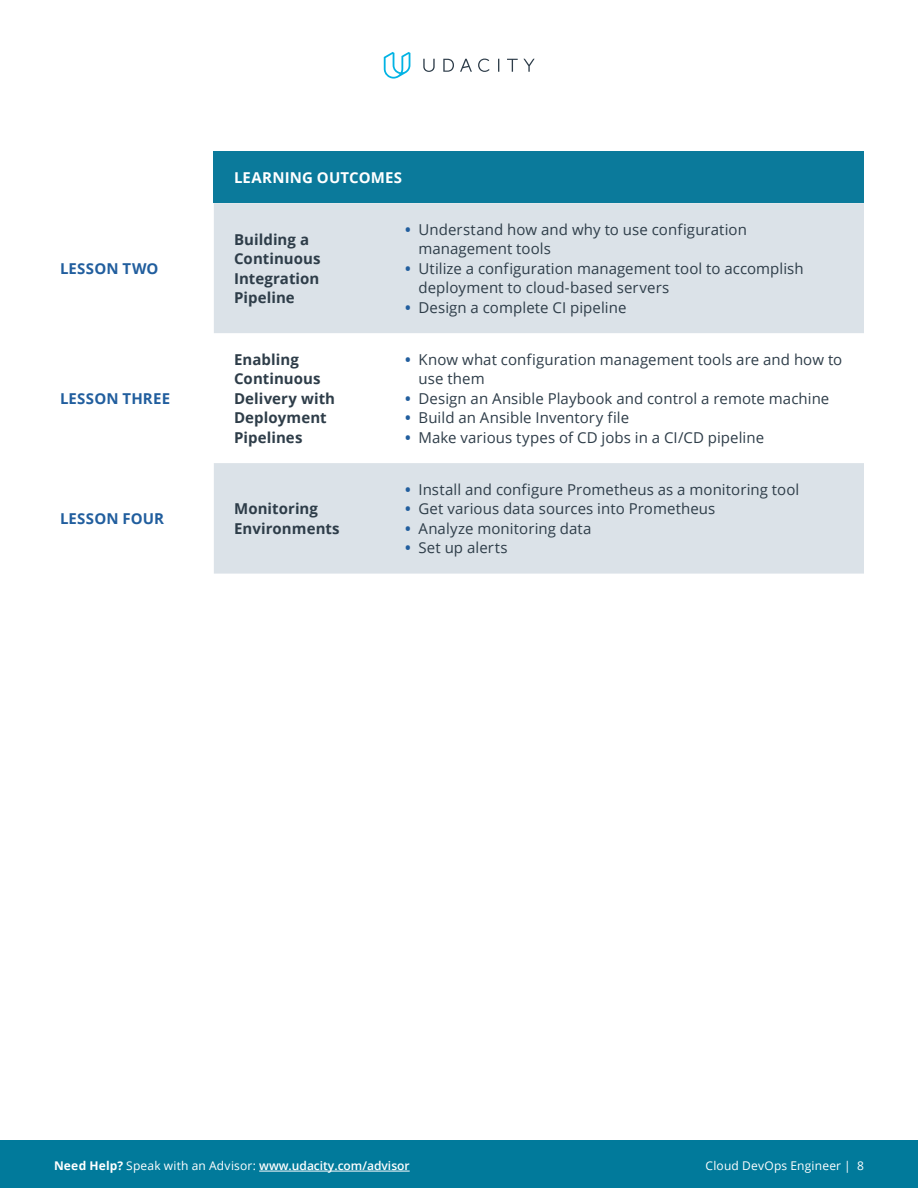
<style>
.page{position:relative;width:918px;height:1188px;background:#fff}
.page>*{position:absolute;margin:0;border:0;box-sizing:border-box;transform-origin:0 0}
.t1{font:15px/19.5px "Open Sans";letter-spacing:.005em;color:#2e3d49}
.t2{font:700 15px/19.5px "Open Sans";letter-spacing:.005em;color:#2e3d49}
.t3{font:700 15px "Open Sans";letter-spacing:.015em;color:#215e9e}
.t4{font:700 15px "Open Sans";letter-spacing:.005em;color:#fff}
.t5{font:600 12px "Open Sans";color:#fff}
.t6{font:12px "Open Sans";letter-spacing:.015em;color:#fff}
.s1{font-weight:700;color:#215e9e}
.s2{font-weight:700}
.s3{font-weight:400}
</style>
<div class="page">
<div style="left:0;top:1140px;width:918px;height:48px;background:#017a9b"></div>
<hr style="left:259px;top:1171px;width:151px;height:1px;background:#fff">
<svg style="left:384px;top:52px;width:26px;height:27px"></svg>
<svg style="left:423px;top:59px;width:112px;height:13px"></svg>
<div style="left:214px;top:151px;width:650px;height:52px;background:#0b7a9b"></div>
<svg style="left:214px;top:203px;width:650px;height:371px;fill:#dbe2e8"></svg>
<p class="t3" style="left:60px;top:258px;width:100px">LESSON TWO</p>
<p class="t3" style="left:60px;top:388px;width:112px">LESSON THREE</p>
<p class="t4" style="left:234px;top:167px;width:169px">LEARNING OUTCOMES</p>
<p class="t2" style="left:234px;top:229px;width:88px">Building a<br>Continuous<br>Integration<br>Pipeline</p>
<p class="t1" style="left:418px;top:219px;width:330px;text-indent:-14px"><span class="s1">•</span> Understand how and why to use configuration management tools</p>
<p class="t1" style="left:418px;top:258px;width:387px;text-indent:-14px"><span class="s1">•</span> Utilize a configuration management tool to accomplish deployment to cloud-based servers</p>
<p class="t1" style="left:405px;top:297px;width:223px"><span class="s1">•</span> Design a complete CI pipeline</p>
<p class="t2" style="left:234px;top:349px;width:103px">Enabling<br>Continuous<br>Delivery with<br>Deployment<br>Pipelines</p>
<p class="t1" style="left:418px;top:349px;width:425px;text-indent:-14px"><span class="s1">•</span> Know what configuration management tools are and how to use them</p>
<p class="t1" style="left:405px;top:388px;width:426px"><span class="s1">•</span> Design an Ansible Playbook and control a remote machine</p>
<p class="t1" style="left:405px;top:408px;width:226px"><span class="s1">•</span> Build an Ansible Inventory file</p>
<p class="t1" style="left:405px;top:427px;width:361px"><span class="s1">•</span> Make various types of CD jobs in a CI/CD pipeline</p>
<p class="t3" style="left:60px;top:508px;width:106px">LESSON FOUR</p>
<p class="t2" style="left:234px;top:499px;width:107px">Monitoring<br>Environments</p>
<p class="t1" style="left:405px;top:479px;width:396px"><span class="s1">•</span> Install and configure Prometheus as a monitoring tool</p>
<p class="t1" style="left:405px;top:499px;width:312px"><span class="s1">•</span> Get various data sources into Prometheus</p>
<p class="t1" style="left:405px;top:518px;width:188px"><span class="s1">•</span> Analyze monitoring data</p>
<p class="t1" style="left:405px;top:538px;width:104px"><span class="s1">•</span> Set up alerts</p>
<p class="t5" style="left:54px;top:1158px;width:357px"><span class="s2">Need Help?</span> <span class="s3">Speak with an Advisor:</span> www.udacity.com/advisor</p>
<p class="t6" style="left:706px;top:1158px;width:160px">Cloud DevOps Engineer | 8</p>
</div>
